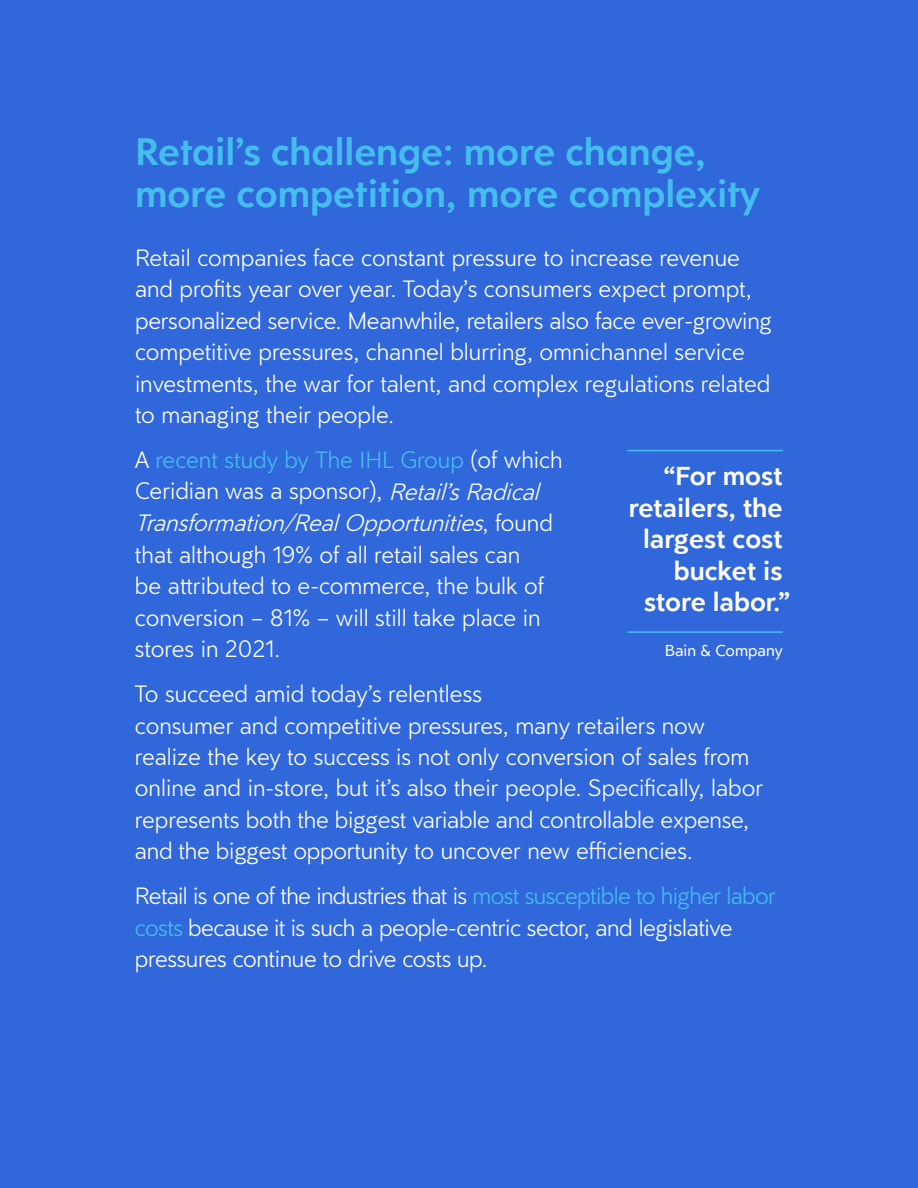
<style>
.page{position:relative;width:918px;height:1188px;background:#fff}
.page>*{position:absolute;margin:0;border:0;box-sizing:border-box;transform-origin:0 0}
.t1{font:600 39px/42px "Clarika Geometric";color:#43beef}
.t2{font:600 27px/31.5px "Clarika Grotesque";color:#fff;text-align:right}
.t3{font:300 24px/31.5px "Clarika Grotesque";color:#fff}
.t4{font:300 24px/31.5px "Clarika Grotesque";letter-spacing:-.025em;color:#fff}
.t5{font:16.5px "Clarika Grotesque";color:#fff}
.s1{color:#43beef}
.s2{font-style:italic}
</style>
<div class="page">
<div style="left:0;top:0;width:918px;height:1187px;background:#3067db"></div>
<hr style="left:627px;top:450px;width:156px;height:1px;background:#43beef">
<hr style="left:627px;top:631px;width:156px;height:2px;background:#43beef">
<h1 class="t1" style="left:135px;top:130px;width:627px">Retail’s challenge: more change, more competition, more complexity</h1>
<p class="t3" style="left:135px;top:241px;width:639px">Retail companies face constant pressure to increase revenue and profits year over year. Today’s consumers expect prompt, personalized service. Meanwhile, retailers also face ever-growing competitive pressures, channel blurring, omnichannel service investments, the war for talent, and complex regulations related to managing their people.</p>
<p class="t3" style="left:135px;top:443px;width:429px">A <span class="s1">recent study by The IHL Group</span> (of which Ceridian was a sponsor), <span class="s2">Retail’sRadical Transformation/RealOpportunities</span>, f o u n d that although 19% of all retail sales can<br>be attributed to e-commerce, the bulk of conversion – 81% – will still take place in stores in 2021.</p>
<p class="t3" style="left:135px;top:677px;width:630px">To succeed amid today’s relentless<br>consumer and competitive pressures, many retailers now realize the key to success is not only conversion of sales from online and in-store, but it’s also their people. Specifically, labor represents both the biggest variable and controllable expense, and the biggest opportunity to uncover new efficiencies.</p>
<p class="t4" style="left:135px;top:880px;width:643px">Retail is one of the industries that is <span class="s1">most susceptible to higher labor costs</span> because it is such a people-centric sector, and legislative pressures continue to drive costs up.</p>
<p class="t2" style="left:629px;top:459px;width:162px">“For most retailers, the largest cost bucket is store labor.”</p>
<p class="t5" style="left:665px;top:640px;width:119px">Bain &amp; Company</p>
</div>
